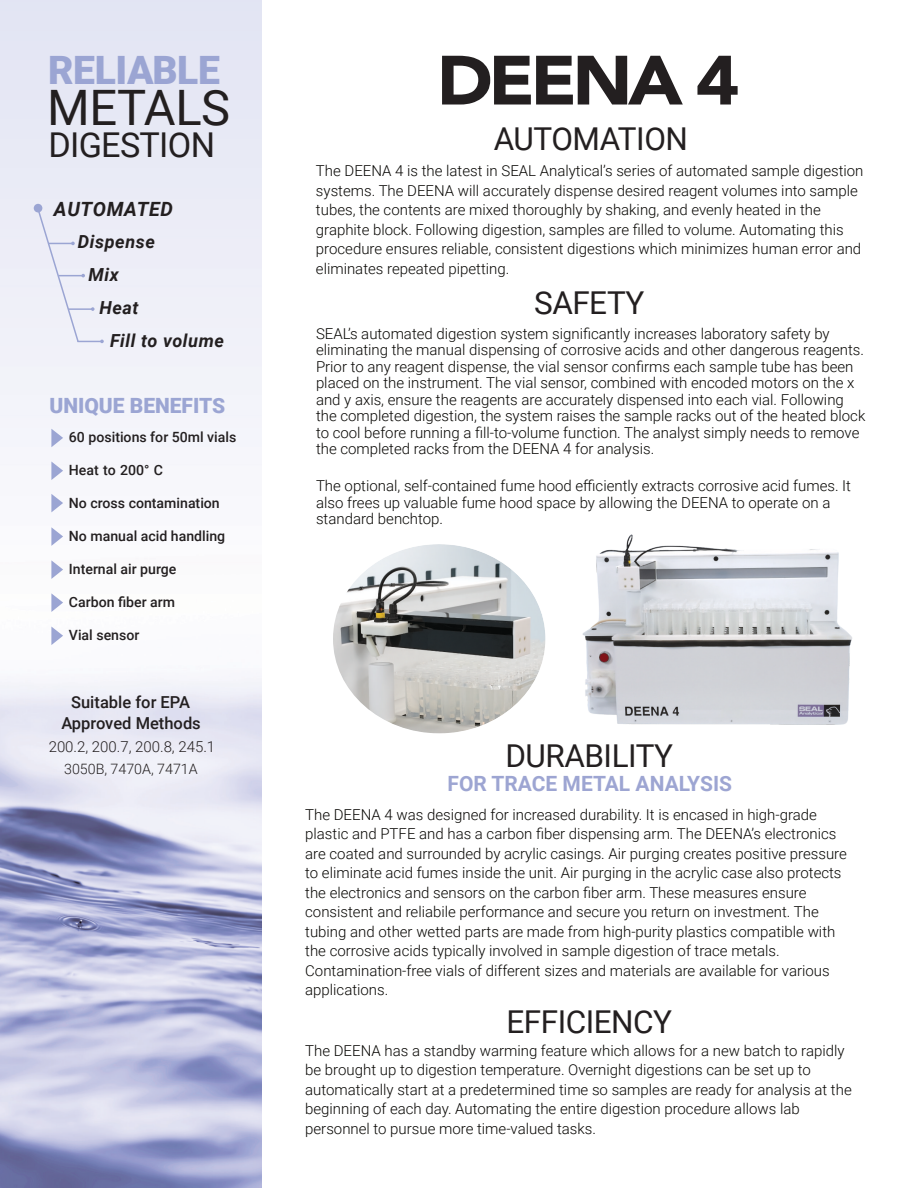
<style>
.page{position:relative;width:918px;height:1188px;background:#fff}
.page>*{position:absolute;margin:0;border:0;box-sizing:border-box;transform-origin:0 0}
.t1{font:900 68.85px "Avenir";letter-spacing:-.06em;color:#231f20;scale:1.07 1}
.t2{font:48.9px "Roboto";letter-spacing:-.01em;color:#231f20}
.t3{font:900 39.15px "Roboto";letter-spacing:-.01em;color:#9ba5d3}
.t4{font:34.2px "Roboto";letter-spacing:-.02em;color:#231f20}
.t5{font:31.5px "Roboto";letter-spacing:-.015em;color:#231f20}
.t6{font:700 21px "Roboto";color:#9da5d2}
.t7{font:900 21px "Roboto";color:#9ba5d3}
.t8{font:italic 700 19.65px "Roboto";letter-spacing:.03em;color:#231f20}
.t9{font:italic 700 18px "Roboto";letter-spacing:.03em;color:#231f20}
.t10{font:500 16.5px/21px "Roboto";color:#231f20;text-align:center}
.t11{font:300 15px/19.5px "Roboto";color:#080704}
.t12{font:300 15px "Roboto";color:#231f20}
.t13{font:300 14.25px "Roboto";color:#231f20}
.t14{font:500 14.1px "Roboto";color:#231f20}
</style>
<div class="page">
<img style="left:0;top:626px;width:262px;height:562px">
<div style="left:36px;top:206px;width:68px;height:138px;background:#edeef8"></div>
<div style="left:34px;top:204px;width:8px;height:8px;background:#9ba5d3;border-radius:50%"></div>
<svg style="left:51px;top:593px;width:12px;height:19px"></svg>
<svg style="left:51px;top:560px;width:12px;height:19px"></svg>
<svg style="left:51px;top:527px;width:12px;height:19px"></svg>
<svg style="left:51px;top:494px;width:12px;height:18px"></svg>
<svg style="left:51px;top:462px;width:12px;height:18px"></svg>
<svg style="left:51px;top:429px;width:12px;height:18px"></svg>
<svg style="left:51px;top:627px;width:12px;height:18px"></svg>
<img style="left:333px;top:544px;width:212px;height:189px;border-radius:50%">
<img style="left:582px;top:535px;width:270px;height:189px">
<h3 class="t3" style="left:48px;top:54px;width:173px">RELIABLE</h3>
<h2 class="t2" style="left:47px;top:88px;width:184px">METALS</h2>
<h3 class="t4" style="left:48px;top:132px;width:168px">DIGESTION</h3>
<h3 class="t8" style="left:54px;top:201px;width:121px">AUTOMATED</h3>
<p class="t9" style="left:78px;top:235px;width:79px">Dispense</p>
<p class="t9" style="left:89px;top:268px;width:32px">Mix</p>
<p class="t9" style="left:99px;top:300px;width:41px">Heat</p>
<p class="t9" style="left:110px;top:333px;width:115px">Fill to volume</p>
<h3 class="t7" style="left:49px;top:398px;width:177px">UNIQUE BENEFITS</h3>
<p class="t14" style="left:69px;top:432px;width:169px">60 positions for 50ml vials</p>
<p class="t14" style="left:69px;top:465px;width:96px">Heat to 200° C</p>
<p class="t14" style="left:69px;top:498px;width:152px">No cross contamination</p>
<p class="t14" style="left:69px;top:531px;width:158px">No manual acid handling</p>
<p class="t14" style="left:69px;top:564px;width:109px">Internal air purge</p>
<p class="t14" style="left:69px;top:597px;width:108px">Carbon fiber arm</p>
<p class="t14" style="left:69px;top:630px;width:72px">Vial sensor</p>
<p class="t10" style="left:61px;top:694px;width:141px">Suitable for EPA<br>Approved Methods</p>
<p class="t12" style="left:49px;top:741px;width:168px">200.2, 200.7, 200.8, 245.1</p>
<p class="t13" style="left:64px;top:764px;width:135px">3050B, 7470A, 7471A</p>
<h1 class="t1" style="left:437px;top:36px;width:284px">DEENA 4</h1>
<h3 class="t5" style="left:494px;top:126px;width:196px">AUTOMATION</h3>
<p class="t11" style="left:316px;top:163px;width:549px">The DEENA 4 is the latest in SEAL Analytical’s series of automated sample digestion systems. The DEENA will accurately dispense desired reagent volumes into sample tubes, the contents are mixed thoroughly by shaking, and evenly heated in the graphite block. Following digestion, samples are filled to volume. Automating this procedure ensures reliable, consistent digestions which minimizes human error and eliminates repeated pipetting.</p>
<h3 class="t5" style="left:534px;top:290px;width:112px">SAFETY</h3>
<p class="t11" style="left:316px;top:327px;width:551px;line-height:16.5px">SEAL’s automated digestion system significantly increases laboratory safety by eliminating the manual dispensing of corrosive acids and other dangerous reagents.<br>Prior to any reagent dispense, the vial sensor confirms each sample tube has been placed on the instrument. The vial sensor, combined with encoded motors on the x and y axis, ensure the reagents are accurately dispensed into each vial. Following the completed digestion, the system raises the sample racks out of the heated block to cool before running a fill-to-volume function. The analyst simply needs to remove the completed racks from the DEENA 4 for analysis.</p>
<p class="t11" style="left:316px;top:479px;width:537px;line-height:16.5px">The optional, self-contained fume hood efficiently extracts corrosive acid fumes. It also frees up valuable fume hood space by allowing the DEENA to operate on a standard benchtop.</p>
<h3 class="t5" style="left:505px;top:744px;width:169px">DURABILITY</h3>
<h3 class="t6" style="left:448px;top:775px;width:286px">FOR TRACE METAL ANALYSIS</h3>
<p class="t11" style="left:305px;top:806px;width:543px">The DEENA 4 was designed for increased durability. It is encased in high-grade plastic and PTFE and has a carbon fiber dispensing arm. The DEENA’s electronics are coated and surrounded by acrylic casings. Air purging creates positive pressure to eliminate acid fumes inside the unit. Air purging in the acrylic case also protects the electronics and sensors on the carbon fiber arm. These measures ensure consistent and reliabile performance and secure you return on investment. The tubing and other wetted parts are made from high-purity plastics compatible with the corrosive acids typically involved in sample digestion of trace metals.<br>Contamination-free vials of different sizes and materials are available for various applications.</p>
<h3 class="t5" style="left:506px;top:1009px;width:167px">EFFICIENCY</h3>
<p class="t11" style="left:305px;top:1042px;width:548px">The DEENA has a standby warming feature which allows for a new batch to rapidly be brought up to digestion temperature. Overnight digestions can be set up to automatically start at a predetermined time so samples are ready for analysis at the beginning of each day. Automating the entire digestion procedure allows lab personnel to pursue more time-valued tasks.</p>
</div>
